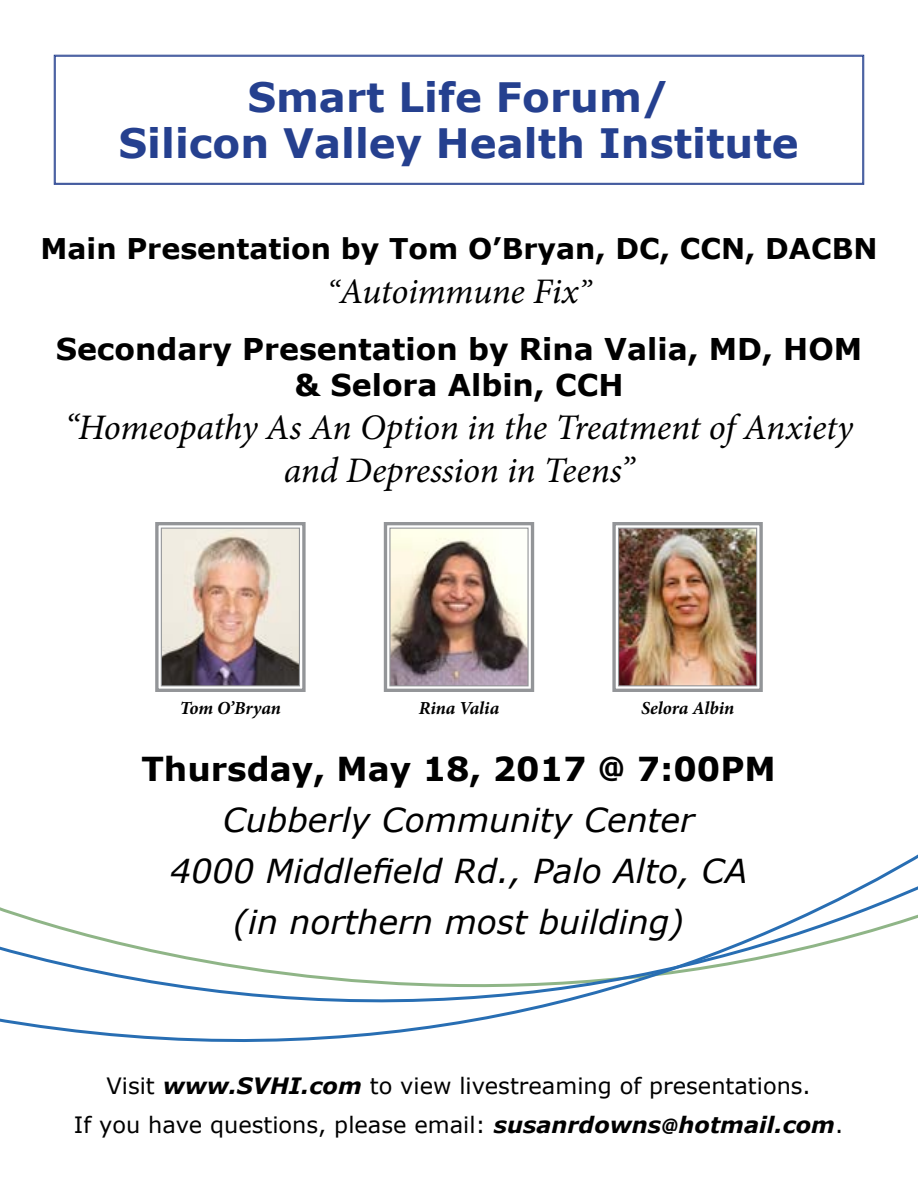
<style>
.page{position:relative;width:918px;height:1188px;background:#fff}
.page>*{position:absolute;margin:0;border:0;box-sizing:border-box;transform-origin:0 0}
.t1{font:700 40.5px/46.5px "Verdana";color:#25408f;text-align:center}
.t2{font:italic 36px/43.2px "Minion Pro";letter-spacing:-.01em;color:#000;text-align:center}
.t3{font:italic 33px/51px "Verdana";color:#000;text-align:center}
.t4{font:700 30px/36px "Verdana";color:#000;text-align:center}
.t5{font:700 28.5px "Verdana";color:#000}
.t6{font:22.5px/39px "Verdana";color:#000;text-align:center}
.t7{font:italic 700 18.45px "Minion Pro";letter-spacing:-.005em;color:#000}
.s1{font-size:33px}
.s2{font-weight:700;font-style:normal}
.s3{font-weight:700;font-style:normal;font-size:28.5px}
.s4{font-weight:700;font-style:italic}
.s5{font-weight:700;font-style:italic;font-size:18px}
</style>
<div class="page">
<svg style="left:54px;top:55px;width:810px;height:130px"></svg>
<div style="left:55px;top:56px;width:808px;height:128px;border:1px solid #25408f"></div>
<svg style="left:0;top:854px;width:918px;height:188px"></svg>
<img style="left:383px;top:522px;width:152px;height:170px">
<img style="left:612px;top:522px;width:151px;height:170px">
<img style="left:155px;top:522px;width:151px;height:170px">
<h1 class="t1" style="left:119px;top:73px;width:682px">Smart Life Forum/<br>Silicon Valley Health Institute</h1>
<p class="t5" style="left:41px;top:229px;width:838px">Main Presentation by Tom O’Bryan, DC, CCN, DACBN</p>
<h2 class="t2" style="left:327px;top:270px;width:266px"><span class="s1">“</span>Autoimmune Fix<span class="s1">”</span></h2>
<h3 class="t4" style="left:56px;top:330px;width:808px">Secondary Presentation by Rina Valia, MD, HOM &amp; Selora Albin, CCH</h3>
<h2 class="t2" style="left:65px;top:406px;width:790px">“Homeopathy As An Option in the Treatment of Anxiety and Depression in Teens”</h2>
<p class="t7" style="left:180px;top:695px;width:103px">Tom O’Bryan</p>
<p class="t7" style="left:419px;top:695px;width:82px">Rina Valia</p>
<p class="t7" style="left:641px;top:695px;width:95px">Selora Albin</p>
<h3 class="t3" style="left:141px;top:743px;width:636px"><span class="s2">Thursday, May 18, 2017</span> <span class="s3">@</span> <span class="s2">7:00PM<br></span>Cubberly Community Center<br>4000 Middlefield Rd., Palo Alto, CA<br>(in northern most building)</h3>
<p class="t6" style="left:74px;top:1066px;width:771px">Visit <span class="s4">www.SVHI.com</span> to view livestreaming of presentations.<br>If you have questions, please email: <span class="s4">susanrdowns</span><span class="s5">@</span><span class="s4">hotmail.com</span>.</p>
</div>
